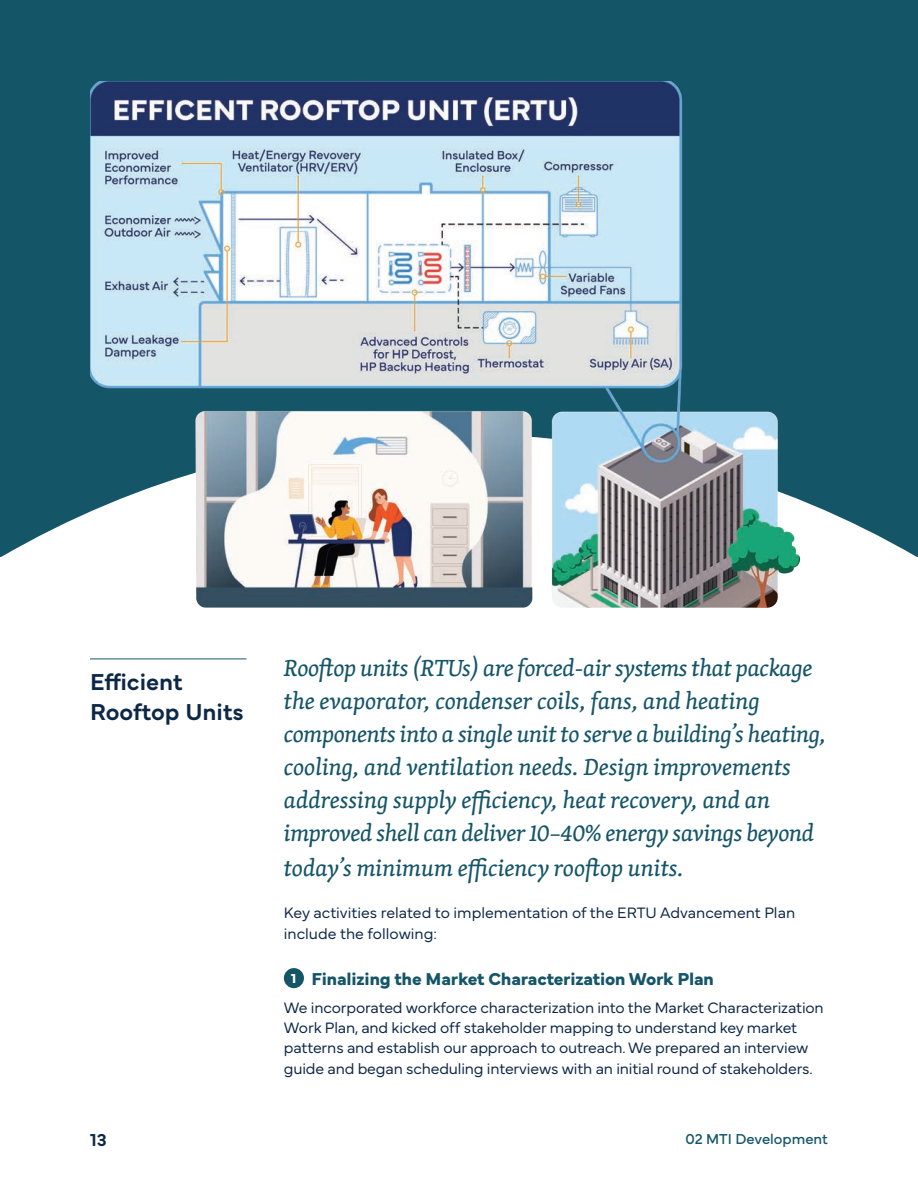
<style>
.page{position:relative;width:918px;height:1188px;background:#fff}
.page>*{position:absolute;margin:0;border:0;box-sizing:border-box;transform-origin:0 0}
.t1{font:italic 24px/33.3px "Skolar Latin";letter-spacing:-.01em;color:#155568}
.t2{font:600 24px/30px "Mundial";color:#0d2747}
.t3{font:700 18px "Mundial";letter-spacing:-.01em;color:#155568}
.t4{font:600 18px "Mundial";color:#0d2747}
.t5{font:300 15.75px/20.2px "Mundial";letter-spacing:-.01em;color:#0d2747}
.t6{font:15px "Mundial";color:#155568}
.s1{font-size:13.5px;color:#fff}
</style>
<div class="page">
<div style="left:0;top:0;width:918px;height:557px;background:#155568"></div>
<hr style="left:90px;top:659px;width:156px;height:1px;background:#155568">
<div style="left:284px;top:968px;width:20px;height:20px;background:#155568;border-radius:50%"></div>
<img style="left:90px;top:81px;width:762px;height:527px">
<h1 class="t2" style="left:90px;top:665px;width:155px">Efficient<br>Rooftop Units</h1>
<p class="t4" style="left:90px;top:1126px;width:18px">13</p>
<p class="t1" style="left:284px;top:651px;width:544px">Rooftop units (RTUs) are forced-air systems that package the evaporator, condenser coils, fans, and heating components into a single unit to serve a building’s heating, cooling, and ventilation needs. Design improvements addressing supply efficiency, heat recovery, and an improved shell can deliver 10–40% energy savings beyond today’s minimum efficiency rooftop units.</p>
<p class="t5" style="left:284px;top:901px;width:513px">Key activities related to implementation of the ERTU Advancement Plan include the following:</p>
<p class="t3" style="left:291px;top:965px;width:424px"><span class="s1">1</span> Finalizing the Market Characterization Work Plan</p>
<p class="t5" style="left:284px;top:996px;width:541px">We incorporated workforce characterization into the Market Characterization Work Plan, and kicked off stakeholder mapping to understand key market patterns and establish our approach to outreach. We prepared an interview guide and began scheduling interviews with an initial round of stakeholders.</p>
<p class="t6" style="left:685px;top:1127px;width:144px">02 MTI Development</p>
</div>
